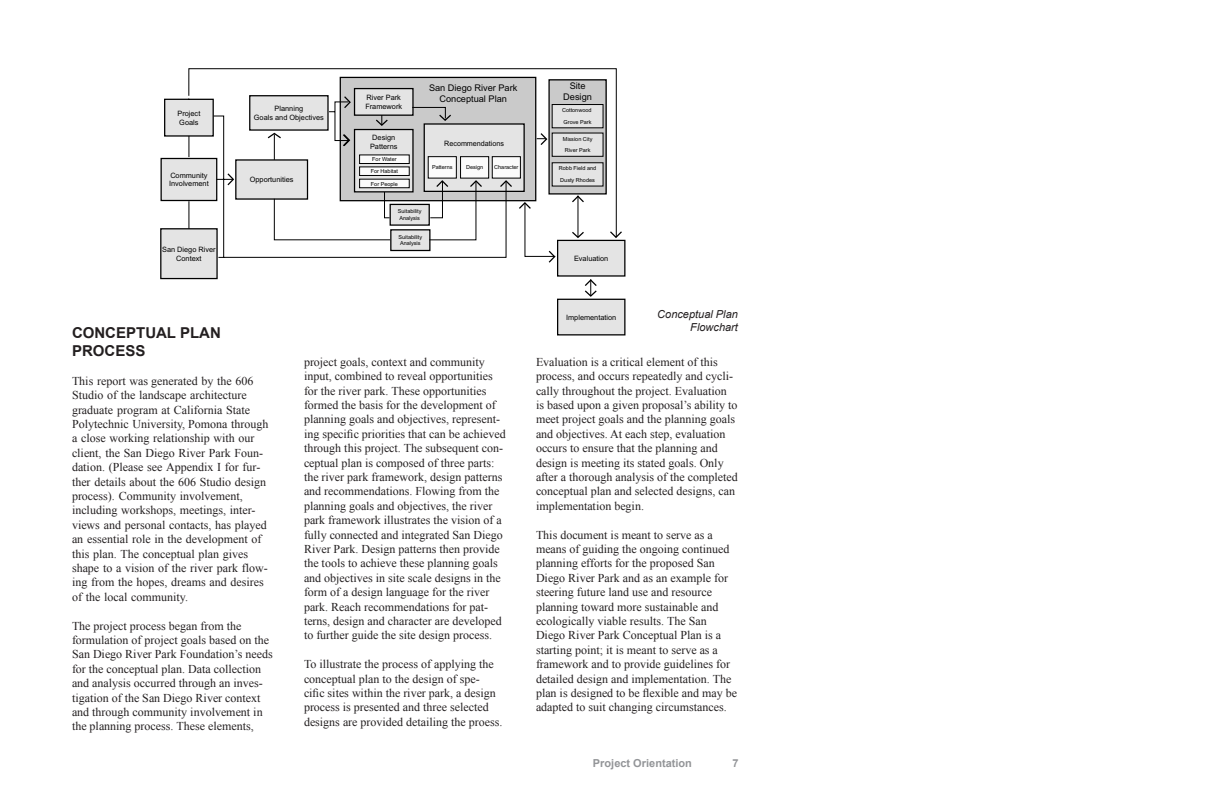
<style>
.page{position:relative;width:1224px;height:792px;background:#fff}
.page>*{position:absolute;margin:0;border:0;box-sizing:border-box;transform-origin:0 0}
.heading_1{font:700 15px/18px "Arial";color:#231f20}
.body_text{font:12px/14.4px "Times New Roman";color:#231f20}
.image_caption{font:italic 11px/13.2px "Arial";color:#231f20;text-align:right}
.t1{font:700 11px "Arial";color:#939598}
.t2{font:9.2px/11.1px "Arial";color:#000;text-align:center}
.t3{font:7.4px/8.9px "Arial";color:#000}
.t4{font:5.5px/11.6px "Arial";color:#000}
</style>
<div class="page">
<svg style="left:160px;top:157px;width:28px;height:45px"></svg>
<svg style="left:160px;top:228px;width:58px;height:52px;background:#cfcfcf"></svg>
<svg style="left:164px;top:98px;width:24px;height:39px"></svg>
<div style="left:557px;top:240px;width:68px;height:37px;border:1px solid #000"></div>
<svg style="left:188px;top:68px;width:429px;height:190px"></svg>
<svg style="left:226px;top:94px;width:397px;height:203px"></svg>
<div style="left:558px;top:299px;width:67px;height:36px;background:#e4e4e4"></div>
<div style="left:557px;top:299px;width:69px;height:36px;border:1px solid #000"></div>
<p class="t3" style="left:177px;top:109px;width:24px">Project<br>Goals</p>
<p class="t3" style="left:254px;top:104px;width:71px;text-align:center">Planning<br>Goals and Objectives</p>
<p class="t3" style="left:169px;top:171px;width:41px">Community<br>Involvement</p>
<p class="t3" style="left:250px;top:175px;width:45px">Opportunities</p>
<p class="t3" style="left:162px;top:245px;width:55px;text-align:center">San Diego River<br>Context</p>
<p class="t3" style="left:365px;top:93px;width:38px">River Park<br>Framework</p>
<p class="t3" style="left:370px;top:133px;width:29px;text-align:center">Design<br>Patterns</p>
<p class="t4" style="left:372px;top:153px;width:26px">For Water</p>
<p class="t4" style="left:371px;top:178px;width:28px">For People</p>
<p class="t4" style="left:371px;top:165px;width:29px">For Habitat</p>
<p class="t2" style="left:429px;top:82px;width:90px">San Diego River Park<br>Conceptual Plan</p>
<p class="t2" style="left:563px;top:80px;width:30px">Site<br>Design</p>
<p class="t4" style="left:562px;top:105px;width:31px">Cottonwood<br>Grove Park</p>
<p class="t3" style="left:444px;top:139px;width:61px">Recommendations</p>
<p class="t4" style="left:432px;top:162px;width:22px">Patterns</p>
<p class="t4" style="left:466px;top:162px;width:19px">Design</p>
<p class="t4" style="left:494px;top:162px;width:26px">Character</p>
<p class="t4" style="left:563px;top:133px;width:31px;text-align:center">Mission City<br>River Park</p>
<p class="t4" style="left:559px;top:163px;width:39px">Robb Field and<br>Dusty Rhodes</p>
<p class="t4" style="left:398px;top:208px;width:25px;line-height:6.5px">Suitability<br>Analysis</p>
<p class="t4" style="left:399px;top:234px;width:25px;line-height:6.5px">Suitability<br>Analysis</p>
<p class="t3" style="left:574px;top:254px;width:36px">Evaluation</p>
<p class="heading_1" style="left:72px;top:324px;width:150px">CONCEPTUAL PLAN<br>PROCESS</p>
<p class="body_text" style="left:72px;top:373px;width:198px">This report was generated by the 606<br>Studio of the landscape architecture graduate program at California State Polytechnic University, Pomona through a close working relationship with our client, the San Diego River Park Foun&shy;dation. (Please see Appendix I for fur&shy;ther details about the 606 Studio design process). Community involvement, including workshops, meetings, inter&shy;views and personal contacts, has played an essential role in the development of this plan. The conceptual plan gives shape to a vision of the river park flow&shy;ing from the hopes, dreams and desires of the local community.</p>
<p class="body_text" style="left:72px;top:618px;width:202px">The project process began from the formulation of project goals based on the San Diego River Park Foundation’s needs for the conceptual plan. Data collection and analysis occurred through an inves&shy;tigation of the San Diego River context and through community involvement in the planning process. These elements,</p>
<p class="body_text" style="left:304px;top:354px;width:203px">project goals, context and community input, combined to reveal opportunities for the river park. These opportunities formed the basis for the development of planning goals and objectives, represent&shy;ing specific priorities that can be achieved through this project. The subsequent con&shy;ceptual plan is composed of three parts: the river park framework, design patterns and recommendations. Flowing from the planning goals and objectives, the river park framework illustrates the vision of a fully connected and integrated San Diego River Park. Design patterns then provide the tools to achieve these planning goals and objectives in site scale designs in the form of a design language for the river park. Reach recommendations for pat&shy;terns, design and character are developed to further guide the site design process.</p>
<p class="body_text" style="left:304px;top:657px;width:200px">To illustrate the process of applying the conceptual plan to the design of spe&shy;cific sites within the river park, a design process is presented and three selected designs are provided detailing the proess.</p>
<p class="t3" style="left:566px;top:313px;width:52px">Implementation</p>
<p class="image_caption" style="left:657px;top:308px;width:82px">Conceptual Plan<br>Flowchart</p>
<p class="body_text" style="left:536px;top:354px;width:203px">Evaluation is a critical element of this process, and occurs repeatedly and cycli&shy;cally throughout the project. Evaluation is based upon a given proposal’s ability to meet project goals and the planning goals and objectives. At each step, evaluation occurs to ensure that the planning and design is meeting its stated goals. Only after a thorough analysis of the completed conceptual plan and selected designs, can implementation begin.</p>
<p class="body_text" style="left:536px;top:527px;width:203px">This document is meant to serve as a means of guiding the ongoing continued planning efforts for the proposed San Diego River Park and as an example for steering future land use and resource planning toward more sustainable and ecologically viable results. The San Diego River Park Conceptual Plan is a starting point; it is meant to serve as a framework and to provide guidelines for detailed design and implementation. The plan is designed to be flexible and may be adapted to suit changing circumstances.</p>
<p class="t1" style="left:593px;top:755px;width:101px">Project Orientation</p>
<p class="t1" style="left:733px;top:755px;width:8px">7</p>
</div>
